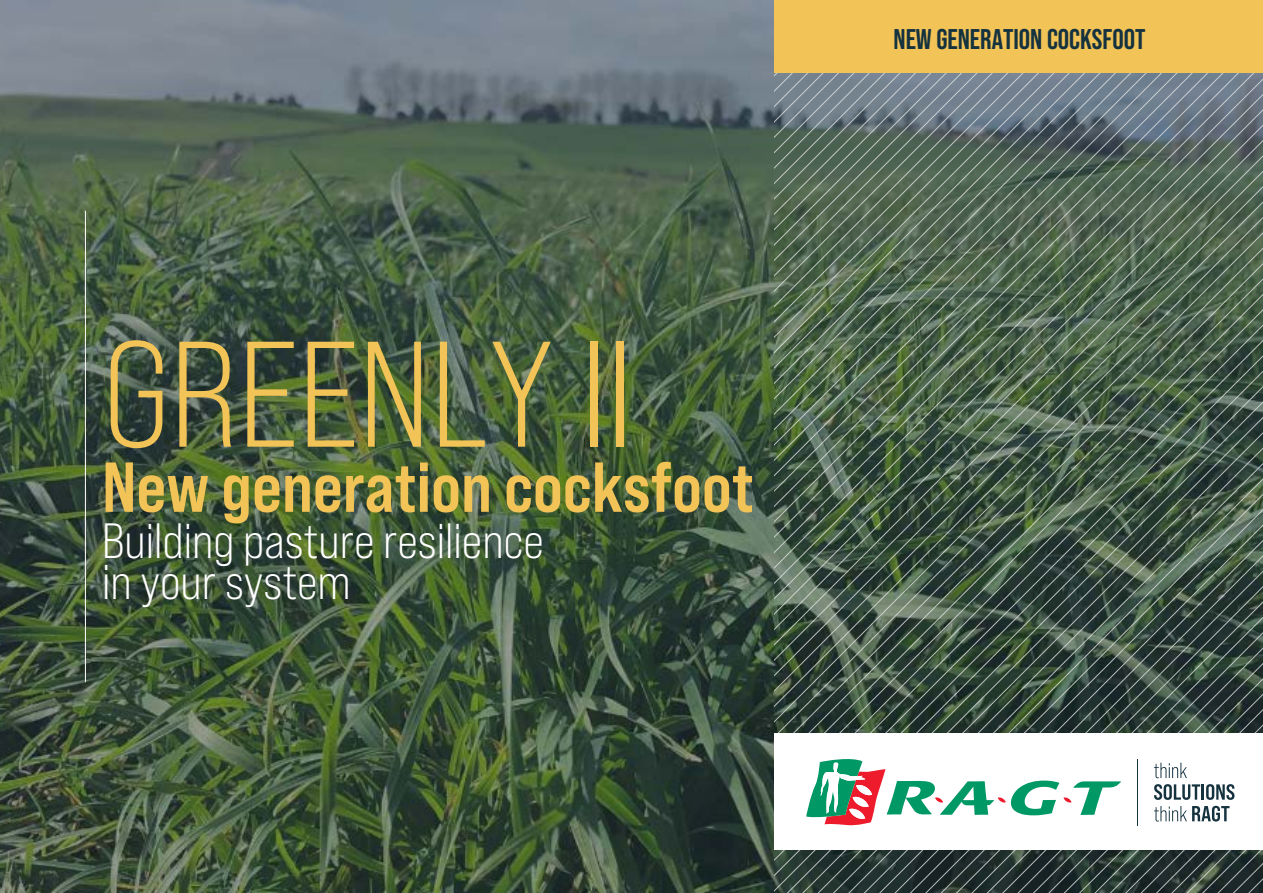
<style>
.page{position:relative;width:1263px;height:893px;background:#fff}
.page>*{position:absolute;margin:0;border:0;box-sizing:border-box;transform-origin:0 0}
.t1{font:150px "Bebas Neue Pro Sm E Bk";color:#f2c357}
.t2{font:70.5px "Bebas Neue Pro Sm E Bd";color:#f2c357}
.t3{font:49.5px/40.2px "Bebas Neue Pro Sm E Bk";color:#fff}
.t4{font:700 28.5px "Bebas Neue Pro";color:#15323f}
</style>
<div class="page">
<img style="left:0;top:0;width:775px;height:893px">
<svg style="left:775px;top:73px;width:488px;height:820px;background:#4d6053"></svg>
<div style="left:775px;top:733px;width:488px;height:116px;background:#fff"></div>
<hr style="left:1137px;top:759px;width:1px;height:66px;background:#15323f">
<svg style="left:806px;top:759px;width:315px;height:67px"></svg>
<svg style="left:1154px;top:784px;width:46px;height:16px"></svg>
<hr style="left:1201px;top:784px;width:3px;height:16px;background:#15323f">
<svg style="left:1206px;top:784px;width:28px;height:16px"></svg>
<svg style="left:1154px;top:763px;width:33px;height:15px"></svg>
<svg style="left:1154px;top:806px;width:75px;height:15px"></svg>
<div style="left:775px;top:0;width:488px;height:73px;background:#f2c357"></div>
<hr style="left:85px;top:211px;width:1px;height:471px;background:#fff">
<p class="t1" style="left:103px;top:307px;width:532px">GREENLY II</p>
<p class="t2" style="left:102px;top:445px;width:653px">New generation cocksfoot</p>
<p class="t3" style="left:102px;top:521px;width:443px">Building pasture resilience in your system</p>
<p class="t4" style="left:893px;top:23px;width:253px">NEW GENERATION COCKSFOOT</p>
</div>
